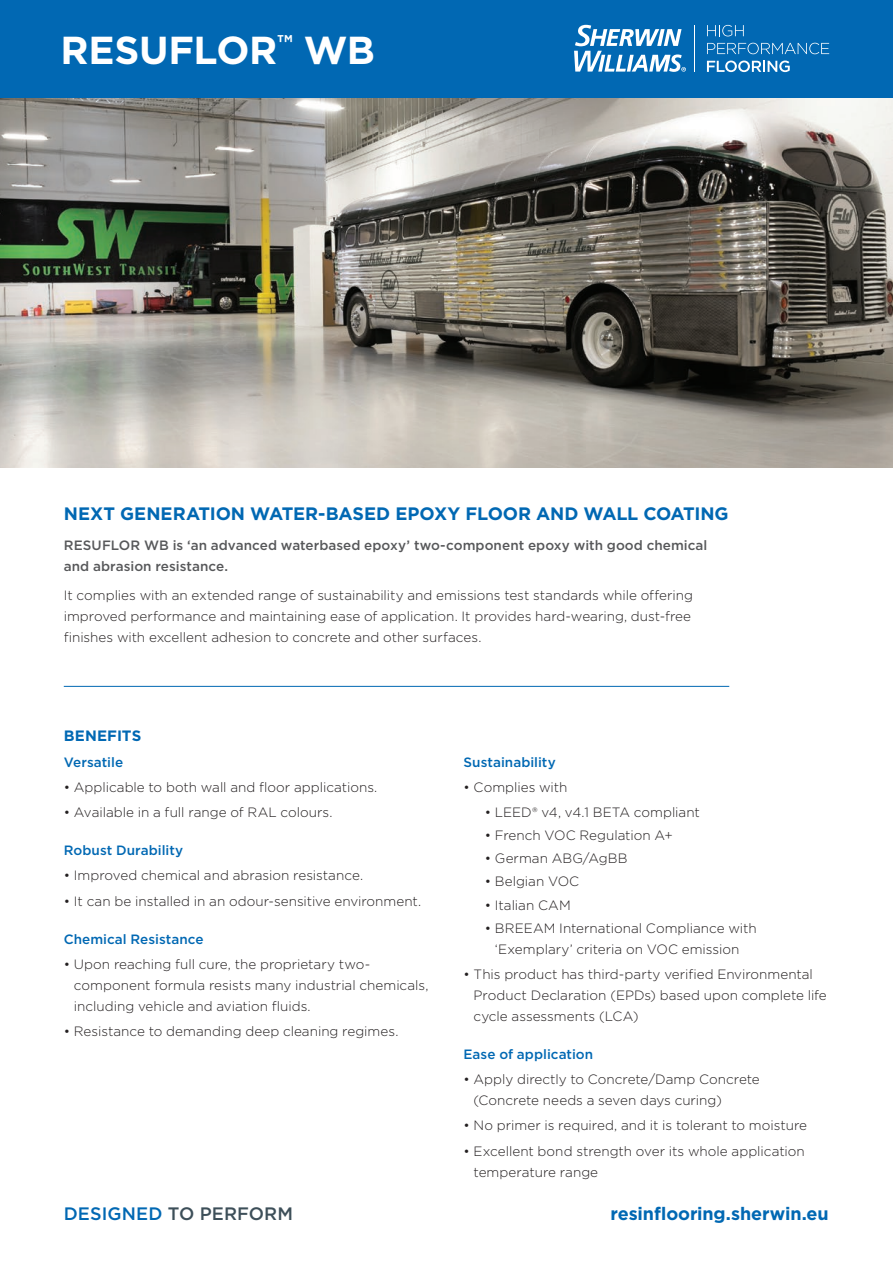
<style>
.page{position:relative;width:893px;height:1263px;background:#fff}
.page>*{position:absolute;margin:0;border:0;box-sizing:border-box;transform-origin:0 0}
.Product_Name{font:700 39px "Gotham";letter-spacing:-.01em;color:#fff}
.Product_Description{font:700 18px "Gotham";letter-spacing:-.005em;color:#0168b3}
.para_intro_text{font:700 18px "Gotham";letter-spacing:-.005em;color:#0168b3}
.t1{font:500 18px "Gotham";letter-spacing:.005em;color:#3d4f59}
.Product_Description-2{font:700 15px "Gotham";letter-spacing:.01em;color:#0168b3}
.Paragraph_Intro_Text{font:300 13.5px/21px "Gotham";color:#231f20}
.Paragraph_Intro_Text-2{font:500 13.5px/21px "Gotham";letter-spacing:.005em;color:#57585a}
.Paragraph_Intro_Text-3{font:500 13.5px "Gotham";letter-spacing:.005em;color:#0168b3}
.s1{color:#0168b3}
</style>
<div class="page">
<img style="left:0;top:97px;width:893px;height:371px">
<div style="left:0;top:0;width:893px;height:97px;background:#0168b3"></div>
<hr style="left:64px;top:686px;width:665px;height:1px;background:#0168b3">
<svg style="left:707px;top:25px;width:37px;height:11px"></svg>
<svg style="left:707px;top:43px;width:122px;height:11px"></svg>
<svg style="left:707px;top:61px;width:83px;height:11px"></svg>
<hr style="left:694px;top:25px;width:1px;height:47px;background:#fff">
<svg style="left:574px;top:25px;width:112px;height:47px"></svg>
<p class="Product_Name" style="left:61px;top:25px;width:316px">RESUFLOR<sup>™</sup> WB</p>
<p class="Product_Description" style="left:64px;top:502px;width:666px">NEXT GENERATION WATER-BASED EPOXY FLOOR AND WALL COATING</p>
<p class="Paragraph_Intro_Text-2" style="left:64px;top:534px;width:645px">RESUFLOR WB is ‘an advanced waterbased epoxy’ two-component epoxy with good chemical and abrasion resistance.</p>
<p class="Paragraph_Intro_Text" style="left:64px;top:585px;width:631px">It complies with an extended range of sustainability and emissions test standards while offering improved performance and maintaining ease of application. It provides hard-wearing, dust-free finishes with excellent adhesion to concrete and other surfaces.</p>
<p class="Product_Description-2" style="left:64px;top:726px;width:79px">BENEFITS</p>
<p class="Paragraph_Intro_Text-3" style="left:64px;top:753px;width:61px">Versatile</p>
<p class="Paragraph_Intro_Text" style="left:64px;top:776px;width:315px">• Applicable to both wall and floor applications.</p>
<p class="Paragraph_Intro_Text" style="left:64px;top:801px;width:270px">• Available in a full range of RAL colours.</p>
<p class="Paragraph_Intro_Text-3" style="left:64px;top:841px;width:121px">Robust Durability</p>
<p class="Paragraph_Intro_Text" style="left:64px;top:865px;width:301px">• Improved chemical and abrasion resistance.</p>
<p class="Paragraph_Intro_Text" style="left:64px;top:890px;width:359px">• It can be installed in an odour-sensitive environment.</p>
<p class="Paragraph_Intro_Text-3" style="left:64px;top:930px;width:141px">Chemical Resistance</p>
<p class="Paragraph_Intro_Text" style="left:74px;top:953px;width:356px;text-indent:-10px">• Upon reaching full cure, the proprietary two&shy;component formula resists many industrial chemicals, including vehicle and aviation fluids.</p>
<p class="Paragraph_Intro_Text" style="left:64px;top:1020px;width:336px">• Resistance to demanding deep cleaning regimes.</p>
<p class="Paragraph_Intro_Text-3" style="left:463px;top:753px;width:94px">Sustainability</p>
<p class="Paragraph_Intro_Text" style="left:463px;top:776px;width:105px">• Complies with</p>
<p class="Paragraph_Intro_Text" style="left:485px;top:801px;width:217px">• LEED® v4, v4.1 BETA compliant</p>
<p class="Paragraph_Intro_Text" style="left:485px;top:824px;width:190px">• French VOC Regulation A+</p>
<p class="Paragraph_Intro_Text" style="left:485px;top:848px;width:144px">• German ABG/AgBB</p>
<p class="Paragraph_Intro_Text" style="left:485px;top:871px;width:96px">• Belgian VOC</p>
<p class="Paragraph_Intro_Text" style="left:485px;top:894px;width:87px">• Italian CAM</p>
<p class="Paragraph_Intro_Text" style="left:485px;top:917px;width:273px;text-align:center">• BREEAM International Compliance with ‘Exemplary’ criteria on VOC emission</p>
<p class="Paragraph_Intro_Text" style="left:474px;top:963px;width:355px;text-indent:-10px">• This product has third-party verified Environmental<br>Product Declaration (EPDs) based upon complete life cycle assessments (LCA)</p>
<p class="Paragraph_Intro_Text-3" style="left:463px;top:1045px;width:131px">Ease of application</p>
<p class="Paragraph_Intro_Text" style="left:474px;top:1068px;width:288px;text-indent:-10px">• Apply directly to Concrete/Damp Concrete (Concrete needs a seven days curing)</p>
<p class="Paragraph_Intro_Text" style="left:463px;top:1115px;width:345px">• No primer is required, and it is tolerant to moisture</p>
<p class="Paragraph_Intro_Text" style="left:474px;top:1140px;width:333px;text-indent:-10px">• Excellent bond strength over its whole application temperature range</p>
<p class="t1" style="left:64px;top:1202px;width:231px"><span class="s1">DESIGNED</span> TO PERFORM</p>
<p class="para_intro_text" style="left:611px;top:1202px;width:220px">resinflooring.sherwin.eu</p>
</div>
